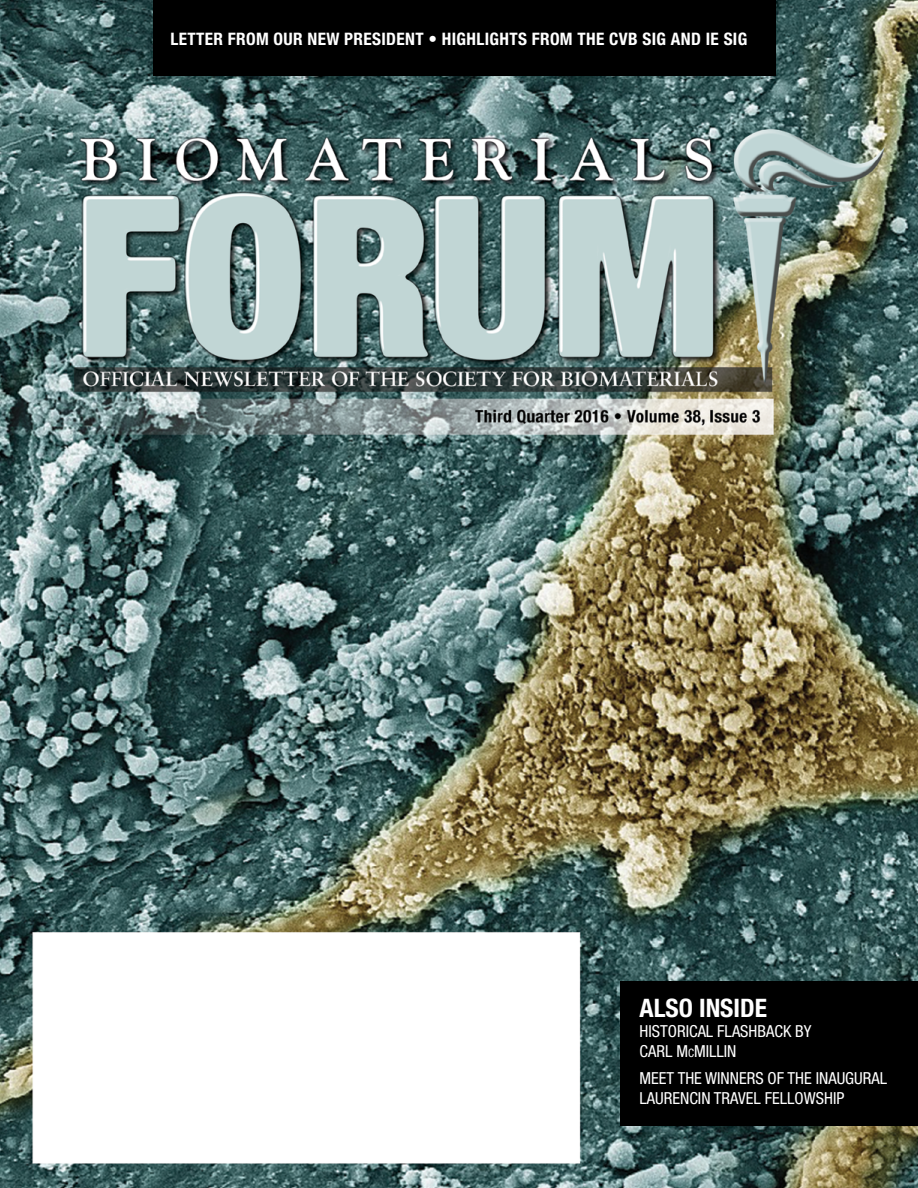
<style>
.page{position:relative;width:918px;height:1188px;background:#fff}
.page>*{position:absolute;margin:0;border:0;box-sizing:border-box;transform-origin:0 0}
.t1{font:700 condensed 25.5px "Helvetica Neue LT Pro";color:#fff}
.t2{font:700 condensed 17.25px "Helvetica Neue LT Pro";letter-spacing:.02em;color:#fff}
.t3{font:condensed 16.65px/20px "Helvetica Neue LT Pro";color:#fff}
.s1{font-size:11.55px}
</style>
<div class="page">
<img style="left:0;top:0;width:918px;height:1188px">
<div style="left:154px;top:0;width:622px;height:76px;background:#000"></div>
<div style="left:620px;top:981px;width:298px;height:145px;background:#000"></div>
<p class="t2" style="left:171px;top:29px;width:578px">LETTER FROM OUR NEW PRESIDENT • HIGHLIGHTS FROM THE CVB SIG AND IE SIG</p>
<h1 class="t1" style="left:640px;top:993px;width:129px">ALSO INSIDE</h1>
<p class="t3" style="left:640px;top:1021px;width:173px">HISTORICAL FLASHBACK BY<br>CARL M<span class="s1">c</span>MILLIN</p>
<p class="t3" style="left:640px;top:1068px;width:249px">MEET THE WINNERS OF THE INAUGURAL<br>LAURENCIN TRAVEL FELLOWSHIP</p>
</div>
